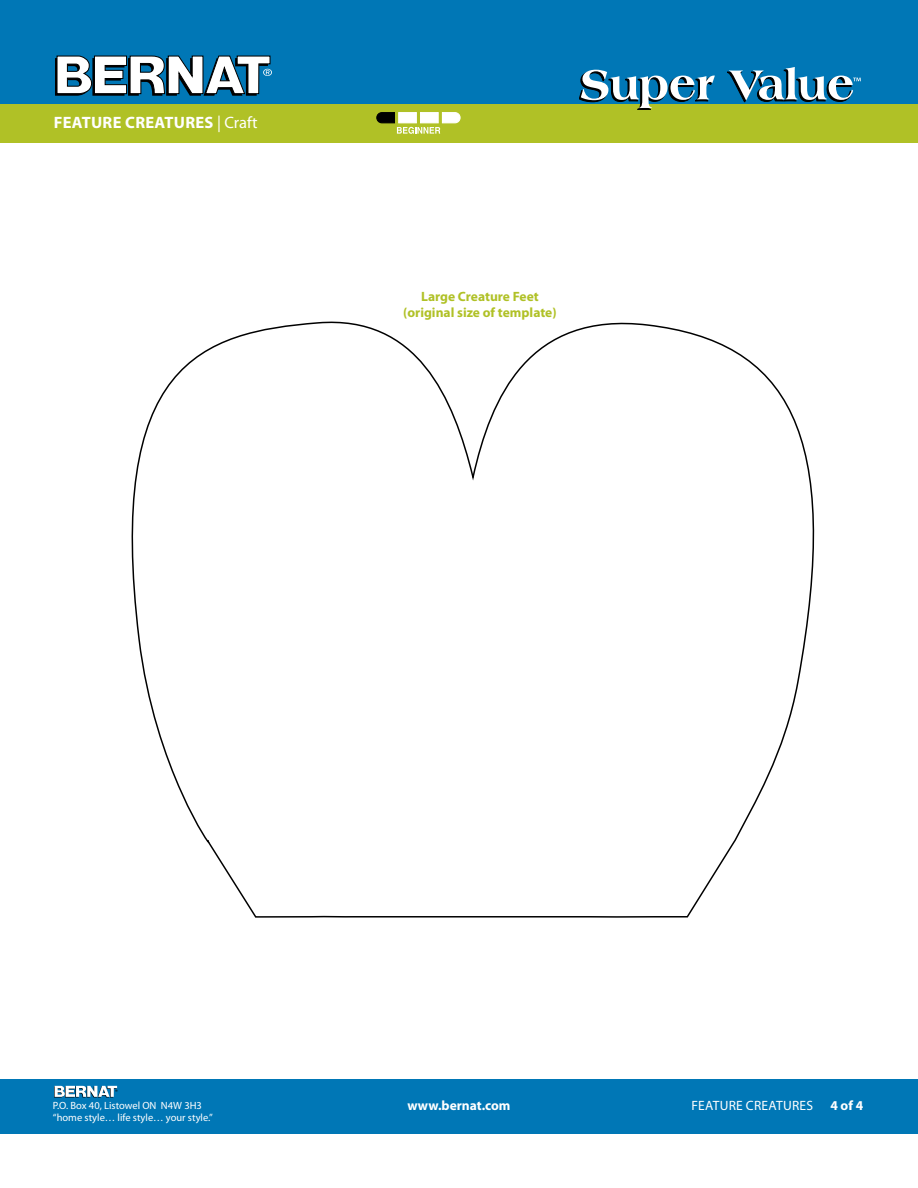
<style>
.page{position:relative;width:918px;height:1188px;background:#fff}
.page>*{position:absolute;margin:0;border:0;box-sizing:border-box;transform-origin:0 0}
.t1{font:700 16.5px "Myriad Pro";letter-spacing:.02em;color:#fff}
.t2{font:700 13.5px/16.5px "Myriad Pro";color:#b0c126;text-align:center}
.t3{font:700 13.5px "Myriad Pro";color:#fff}
.t4{font:13.5px "Myriad Pro";letter-spacing:.02em;color:#fff}
.t5{font:10.5px/11.2px "Myriad Pro";color:#fff}
.s1{font-weight:400}
</style>
<div class="page">
<div style="left:0;top:96px;width:918px;height:46px;background:#b0c126"></div>
<div style="left:0;top:0;width:918px;height:103px;background:#0077b6"></div>
<div style="left:0;top:1080px;width:918px;height:54px;background:#0077b6"></div>
<svg style="left:54px;top:1086px;width:64px;height:11px"></svg>
<svg style="left:56px;top:56px;width:216px;height:40px"></svg>
<svg style="left:376px;top:112px;width:85px;height:22px"></svg>
<svg style="left:579px;top:70px;width:136px;height:40px"></svg>
<svg style="left:727px;top:67px;width:134px;height:35px"></svg>
<svg style="left:131px;top:321px;width:684px;height:597px"></svg>
<h1 class="t1" style="left:54px;top:112px;width:205px">FEATURE CREATURES <span class="s1">| Craft</span></h1>
<p class="t2" style="left:403px;top:287px;width:155px">Large Creature Feet (original size of template)</p>
<p class="t5" style="left:53px;top:1100px;width:162px">P.O. Box 40, Listowel ON N4W 3H3 “home style… life style… your style.”</p>
<p class="t3" style="left:407px;top:1097px;width:105px">www.bernat.com</p>
<p class="t4" style="left:691px;top:1098px;width:123px">FEATURE CREATURES</p>
<p class="t3" style="left:830px;top:1097px;width:34px">4 of 4</p>
</div>
